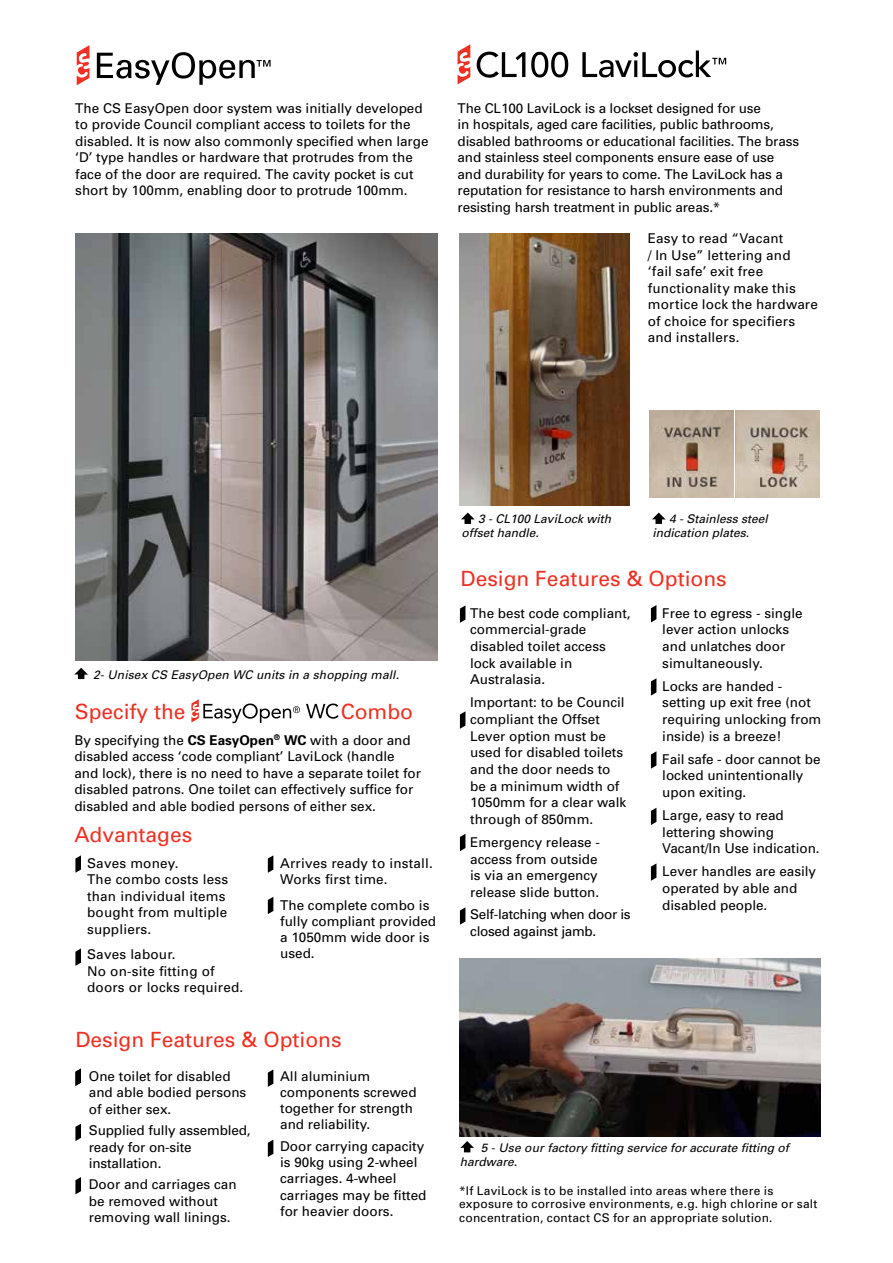
<style>
.page{position:relative;width:893px;height:1263px;background:#fff}
.page>*{position:absolute;margin:0;border:0;box-sizing:border-box;transform-origin:0 0}
.t1{font:21px "Univers";color:#ee3124}
.t2{font:13.5px/16.5px "Univers";color:#000}
.t3{font:13.5px/16.2px "Univers";letter-spacing:-.02em;color:#000}
.t4{font:italic 12px/13.5px "Univers";color:#000}
.t5{font:12px/13.5px "Univers";letter-spacing:.02em;color:#000}
.s1{font-weight:700}
</style>
<div class="page">
<img style="left:459px;top:233px;width:170px;height:273px">
<svg style="left:77px;top:45px;width:13px;height:40px"></svg>
<svg style="left:97px;top:52px;width:174px;height:33px"></svg>
<img style="left:76px;top:233px;width:361px;height:428px">
<svg style="left:74px;top:668px;width:14px;height:11px"></svg>
<svg style="left:75px;top:855px;width:6px;height:18px"></svg>
<svg style="left:268px;top:855px;width:5px;height:18px"></svg>
<svg style="left:268px;top:897px;width:5px;height:17px"></svg>
<svg style="left:75px;top:948px;width:6px;height:18px"></svg>
<svg style="left:191px;top:699px;width:109px;height:24px"></svg>
<svg style="left:306px;top:703px;width:33px;height:16px"></svg>
<svg style="left:75px;top:1068px;width:6px;height:18px"></svg>
<svg style="left:75px;top:1177px;width:6px;height:17px"></svg>
<svg style="left:268px;top:1069px;width:5px;height:18px"></svg>
<svg style="left:75px;top:1124px;width:6px;height:17px"></svg>
<svg style="left:268px;top:1140px;width:5px;height:17px"></svg>
<svg style="left:461px;top:513px;width:14px;height:11px"></svg>
<svg style="left:652px;top:513px;width:14px;height:11px"></svg>
<svg style="left:651px;top:678px;width:5px;height:18px"></svg>
<svg style="left:651px;top:751px;width:5px;height:18px"></svg>
<svg style="left:651px;top:863px;width:5px;height:18px"></svg>
<svg style="left:651px;top:808px;width:5px;height:17px"></svg>
<svg style="left:651px;top:605px;width:5px;height:17px"></svg>
<svg style="left:460px;top:834px;width:5px;height:17px"></svg>
<svg style="left:460px;top:711px;width:5px;height:18px"></svg>
<svg style="left:460px;top:907px;width:5px;height:18px"></svg>
<svg style="left:460px;top:605px;width:5px;height:18px"></svg>
<img style="left:460px;top:958px;width:361px;height:179px">
<svg style="left:460px;top:1141px;width:14px;height:11px"></svg>
<img style="left:650px;top:411px;width:84px;height:86px">
<img style="left:736px;top:411px;width:84px;height:86px">
<svg style="left:458px;top:44px;width:12px;height:40px"></svg>
<svg style="left:477px;top:52px;width:48px;height:26px"></svg>
<svg style="left:531px;top:52px;width:37px;height:25px"></svg>
<svg style="left:582px;top:51px;width:144px;height:26px"></svg>
<p class="t2" style="left:75px;top:100px;width:355px">The CS EasyOpen door system was initially developed to provide Council compliant access to toilets for the disabled. It is now also commonly specified when large ‘D’ type handles or hardware that protrudes from the face of the door are required. The cavity pocket is cut short by 100mm, enabling door to protrude 100mm.</p>
<p class="t2" style="left:458px;top:100px;width:343px">The CL100 LaviLock is a lockset designed for use<br>in hospitals, aged care facilities, public bathrooms, disabled bathrooms or educational facilities. The brass and stainless steel components ensure ease of use and durability for years to come. The LaviLock has a reputation for resistance to harsh environments and resisting harsh treatment in public areas.*</p>
<p class="t2" style="left:648px;top:230px;width:172px">Easy to read “Vacant<br>/ In Use” lettering and ‘fail safe’ exit free functionality make this mortice lock the hardware of choice for specifiers and installers.</p>
<p class="t4" style="left:93px;top:668px;width:307px">2- Unisex CS EasyOpen WC units in a shopping mall.</p>
<h1 class="t1" style="left:75px;top:699px;width:112px">Specify the</h1>
<h1 class="t1" style="left:341px;top:699px;width:74px">Combo</h1>
<p class="t2" style="left:74px;top:732px;width:348px">By specifying the <span class="s1">CS EasyOpen</span><sup>®</sup> <span class="s1">WC</span> with a door and disabled access ‘code compliant’ LaviLock (handle and lock), there is no need to have a separate toilet for disabled patrons. One toilet can effectively suffice for disabled and able bodied persons of either sex.</p>
<h1 class="t1" style="left:74px;top:822px;width:119px">Advantages</h1>
<p class="t2" style="left:87px;top:855px;width:143px">Saves money.<br>The combo costs less than individual items bought from multiple suppliers.</p>
<p class="t2" style="left:87px;top:946px;width:158px">Saves labour.<br>No on-site fitting of doors or locks required.</p>
<p class="t2" style="left:280px;top:855px;width:154px">Arrives ready to install.<br>Works first time.</p>
<p class="t2" style="left:280px;top:897px;width:158px">The complete combo is fully compliant provided a 1050mm wide door is used.</p>
<h1 class="t1" style="left:75px;top:1027px;width:268px">Design Features &amp; Options</h1>
<p class="t2" style="left:89px;top:1068px;width:159px">One toilet for disabled and able bodied persons of either sex.</p>
<p class="t2" style="left:89px;top:1122px;width:163px">Supplied fully assembled, ready for on-site installation.</p>
<p class="t2" style="left:89px;top:1176px;width:149px">Door and carriages can be removed without removing wall linings.</p>
<p class="t2" style="left:280px;top:1068px;width:138px">All aluminium components screwed together for strength and reliability.</p>
<p class="t2" style="left:280px;top:1138px;width:148px">Door carrying capacity is 90kg using 2-wheel carriages. 4-wheel carriages may be fitted for heavier doors.</p>
<p class="t4" style="left:462px;top:512px;width:151px;text-indent:17px">3 - CL100 LaviLock with offset handle.</p>
<p class="t4" style="left:653px;top:512px;width:117px;text-indent:17px">4 - Stainless steel indication plates.</p>
<h1 class="t1" style="left:461px;top:566px;width:268px">Design Features &amp; Options</h1>
<p class="t2" style="left:470px;top:605px;width:162px">The best code compliant, commercial-grade disabled toilet access lock available in<br>Australasia.</p>
<p class="t2" style="left:470px;top:694px;width:158px">Important: to be Council compliant the Offset<br>Lever option must be used for disabled toilets and the door needs to be a minimum width of<br>1050mm for a clear walk through of 850mm.</p>
<p class="t2" style="left:470px;top:834px;width:131px">Emergency release - access from outside is via an emergency release slide button.</p>
<p class="t3" style="left:470px;top:907px;width:162px">Self-latching when door is closed against jamb.</p>
<p class="t2" style="left:662px;top:605px;width:142px">Free to egress - single lever action unlocks and unlatches door simultaneously.</p>
<p class="t2" style="left:662px;top:678px;width:161px">Locks are handed - setting up exit free (not requiring unlocking from inside) is a breeze!</p>
<p class="t2" style="left:662px;top:751px;width:160px">Fail safe - door cannot be locked unintentionally upon exiting.</p>
<p class="t2" style="left:662px;top:807px;width:159px">Large, easy to read lettering showing<br>Vacant/In Use indication.</p>
<p class="t2" style="left:662px;top:863px;width:155px">Lever handles are easily operated by able and disabled people.</p>
<p class="t4" style="left:460px;top:1141px;width:330px;text-indent:21px">5 - Use our factory fitting service for accurate fitting of hardware.</p>
<p class="t5" style="left:459px;top:1184px;width:360px">*If LaviLock is to be installed into areas where there is exposure to corrosive environments, e.g. high chlorine or salt concentration, contact CS for an appropriate solution.</p>
</div>
